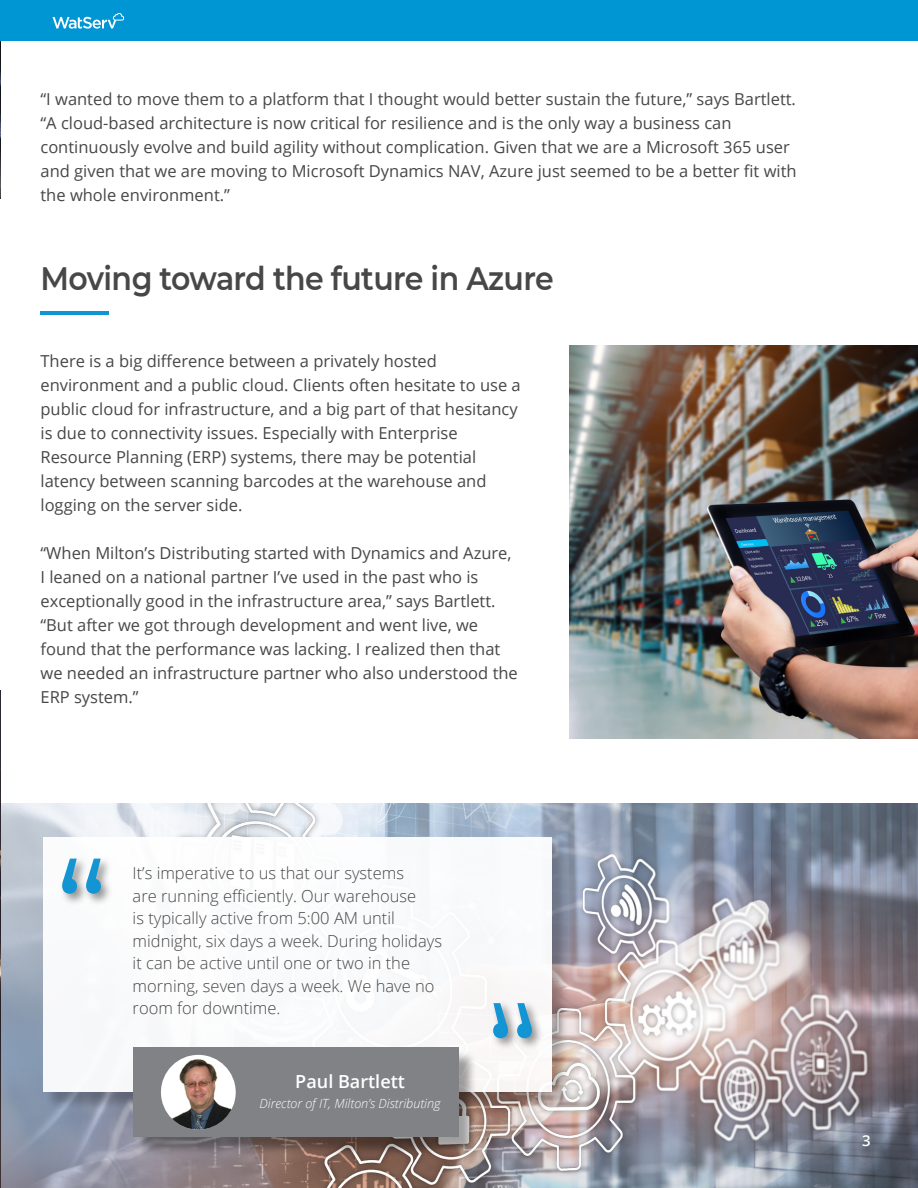
<style>
.page{position:relative;width:918px;height:1188px;background:#fff}
.page>*{position:absolute;margin:0;border:0;box-sizing:border-box;transform-origin:0 0}
.t1{font:141px "Montserrat";color:#1395d3}
.t2{font:600 32.4px "Montserrat";letter-spacing:-.02em;color:#474748;scale:.93 1}
.t3{font:600 18px "Open Sans";color:#fff}
.t4{font:16.5px/24px "Open Sans";color:#474748}
.t5{font:300 16.5px/22.5px "Open Sans";color:#474748}
.t6{font:600 15px "Open Sans";color:#fff}
.t7{font:italic 300 12.6px "Open Sans";color:#fff}
</style>
<div class="page">
<img style="left:1px;top:804px;width:917px;height:384px">
<hr style="left:0;top:41px;width:1px;height:158px;background:#474748">
<img style="left:0;top:690px;width:1px;height:498px">
<div style="left:0;top:0;width:918px;height:41px;background:#0096d4"></div>
<svg style="left:52px;top:13px;width:72px;height:16px"></svg>
<hr style="left:40px;top:311px;width:69px;height:4px;background:#0f95d4">
<div style="left:44px;top:839px;width:525px;height:271px;background:#000;opacity:.25"></div>
<div style="left:43px;top:837px;width:508px;height:255px;background:#fff"></div>
<div style="left:59px;top:856px;width:54px;height:51px;background:#000;opacity:.43"></div>
<div style="left:490px;top:1000px;width:55px;height:51px;background:#000;opacity:.43"></div>
<div style="left:135px;top:1050px;width:342px;height:106px;background:#000;opacity:.37"></div>
<div style="left:133px;top:1048px;width:325px;height:89px;background:#808285"></div>
<img style="left:161px;top:1055px;width:75px;height:75px;border-radius:37px">
<img style="left:570px;top:345px;width:348px;height:394px">
<svg style="left:493px;top:1003px;width:39px;height:35px"></svg>
<p class="t4" style="left:40px;top:87px;width:758px">“I wanted to move them to a platform that I thought would better sustain the future,” says Bartlett. “A cloud-based architecture is now critical for resilience and is the only way a business can continuously evolve and build agility without complication. Given that we are a Microsoft 365 user and given that we are moving to Microsoft Dynamics NAV, Azure just seemed to be a better fit with the whole environment.”</p>
<h2 class="t2" style="left:40px;top:256px;width:553px">Moving toward the future in Azure</h2>
<p class="t4" style="left:40px;top:348px;width:482px">There is a big difference between a privately hosted environment and a public cloud. Clients often hesitate to use a public cloud for infrastructure, and a big part of that hesitancy is due to connectivity issues. Especially with Enterprise Resource Planning (ERP) systems, there may be potential latency between scanning barcodes at the warehouse and logging on the server side.</p>
<p class="t4" style="left:40px;top:540px;width:479px">“When Milton’s Distributing started with Dynamics and Azure, I leaned on a national partner I’ve used in the past who is exceptionally good in the infrastructure area,” says Bartlett. “But after we got through development and went live, we found that the performance was lacking. I realized then that we needed an infrastructure partner who also understood the ERP system.”</p>
<h1 class="t1" style="left:55px;top:816px;width:55px">“</h1>
<p class="t5" style="left:133px;top:861px;width:311px">It’s imperative to us that our systems<br>are running efficiently. Our warehouse<br>is typically active from 5:00 AM until midnight, six days a week. During holidays it can be active until one or two in the morning, seven days a week. We have no room for downtime.</p>
<p class="t3" style="left:295px;top:1069px;width:111px">Paul Bartlett</p>
<p class="t7" style="left:260px;top:1094px;width:182px">Director of IT, Milton’s Distributing</p>
<p class="t6" style="left:862px;top:1131px;width:10px">3</p>
</div>
